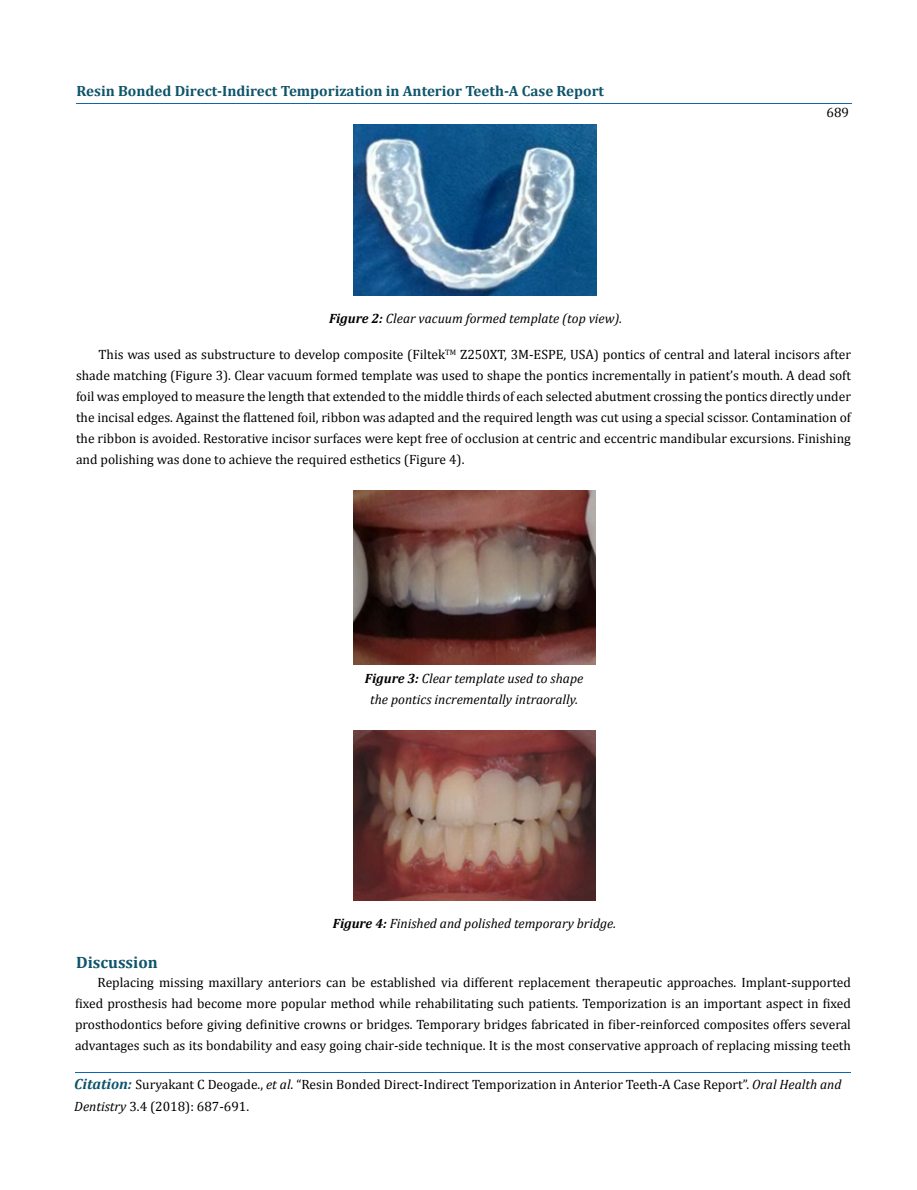
<style>
.page{position:relative;width:917px;height:1190px;background:#fff}
.page>*{position:absolute;margin:0;border:0;box-sizing:border-box;transform-origin:0 0}
.t1{font:700 16.5px "Cambria";color:#0e546a}
.t2{font:700 14.85px "Cambria";color:#0e546a}
.t3{font:13.5px/21px "Cambria";color:#000;text-align:justify}
.t4{font:italic 13.5px/21px "Cambria";color:#000;text-align:center}
.s1{font-weight:700}
.s2{font-weight:700;font-style:italic;font-size:14.85px;color:#0e546a}
.s3{font-style:italic}
</style>
<div class="page">
<hr style="left:76px;top:103px;width:775px;height:1px;background:#0d66b1">
<hr style="left:75px;top:1072px;width:775px;height:1px;background:#0d66b1">
<img style="left:354px;top:124px;width:242px;height:172px">
<img style="left:354px;top:490px;width:241px;height:174px">
<img style="left:354px;top:730px;width:241px;height:170px">
<p class="t2" style="left:76px;top:82px;width:529px">Resin Bonded Direct-Indirect Temporization in Anterior Teeth-A Case Report</p>
<p class="t4" style="left:329px;top:307px;width:295px"><span class="s1">Figure 2:</span> Clear vacuum formed template (top view).</p>
<p class="t3" style="left:826px;top:102px;width:24px">689</p>
<p class="t3" style="left:76px;top:344px;width:776px;text-indent:23px">This was used as substructure to develop composite (Filtek<sup>TM</sup> Z250XT, 3M-ESPE, USA) pontics of central and lateral incisors after shade matching (Figure 3). Clear vacuum formed template was used to shape the pontics incrementally in patient’s mouth. A dead soft foil was employed to measure the length that extended to the middle thirds of each selected abutment crossing the pontics directly under the incisal edges. Against the flattened foil, ribbon was adapted and the required length was cut using a special scissor. Contamination of the ribbon is avoided. Restorative incisor surfaces were kept free of occlusion at centric and eccentric mandibular excursions. Finishing and polishing was done to achieve the required esthetics (Figure 4).</p>
<p class="t4" style="left:365px;top:667px;width:220px"><span class="s1">Figure 3:</span> Clear template used to shape the pontics incrementally intraorally.</p>
<p class="t4" style="left:333px;top:912px;width:285px"><span class="s1">Figure 4:</span> Finished and polished temporary bridge.</p>
<p class="t1" style="left:76px;top:952px;width:83px">Discussion</p>
<p class="t3" style="left:75px;top:971px;width:777px;text-indent:23px">Replacing missing maxillary anteriors can be established via different replacement therapeutic approaches. Implant-supported fixed prosthesis had become more popular method while rehabilitating such patients. Temporization is an important aspect in fixed prosthodontics before giving definitive crowns or bridges. Temporary bridges fabricated in fiber-reinforced composites offers several advantages such as its bondability and easy going chair-side technique. It is the most conservative approach of replacing missing teeth</p>
<p class="t3" style="left:74px;top:1074px;width:768px"><span class="s2">Citation:</span> Suryakant C Deogade., <span class="s3">et al</span>. “Resin Bonded Direct-Indirect Temporization in Anterior Teeth-A Case Report”. <span class="s3">Oral Health and<br>Dentistry</span> 3.4 (2018): 687-691.</p>
</div>
